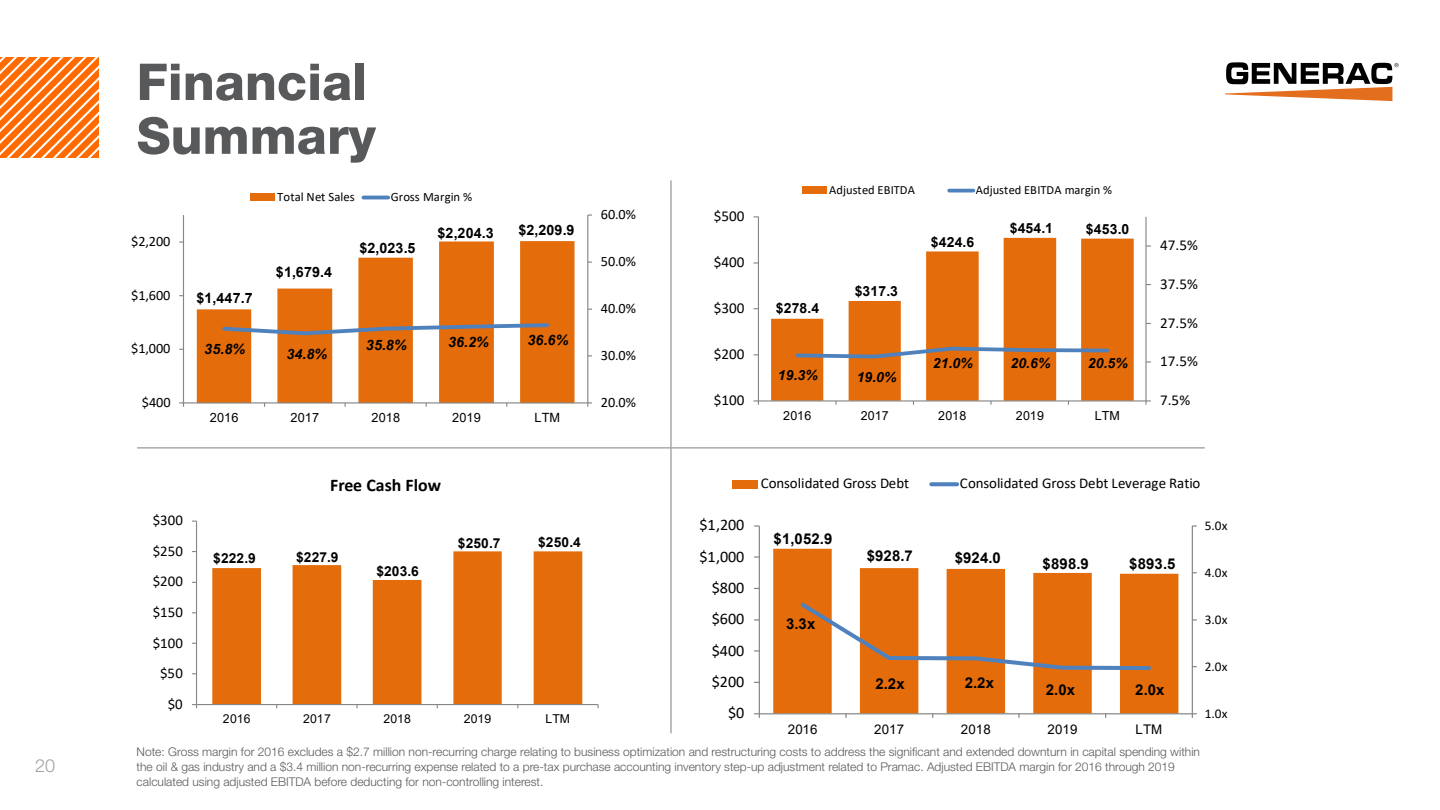
<style>
.page{position:relative;width:1440px;height:810px;background:#fff}
.page>*{position:absolute;margin:0;border:0;box-sizing:border-box;transform-origin:0 0}
.t1{font:800 50.85px/53.8px "Helvetica Neue LT Std";color:#58595b}
.t2{font:300 18px "Helvetica Neue LT Std";color:#9ea1a2}
.t3{font:700 17.85px "Calibri";color:#000}
.t4{font:16.05px "Calibri";letter-spacing:-.005em;color:#000}
.t5{font:15.15px "Calibri";letter-spacing:-.005em;color:#000}
.t6{font:14.85px "Calibri";letter-spacing:-.01em;color:#000}
.t7{font:700 14.85px "Arial";letter-spacing:.01em;color:#000}
.t8{font:14.25px "Calibri";letter-spacing:.005em;color:#000}
.t9{font:700 14.25px "Arial";letter-spacing:.01em;color:#000}
.t10{font:italic 700 14.25px "Arial";letter-spacing:.01em;color:#000}
.t11{font:700 13.95px "Arial";letter-spacing:.01em;color:#000}
.t12{font:italic 700 13.95px "Arial";letter-spacing:.01em;color:#000}
.t13{font:700 13.8px "Arial";letter-spacing:.01em;color:#000}
.t14{font:13.35px "Calibri";letter-spacing:.01em;color:#000}
.t15{font:13.35px "Arial";letter-spacing:.02em;color:#000}
.t16{font:12.75px "Calibri";letter-spacing:.005em;color:#000}
.t17{font:12.75px "Arial";letter-spacing:.02em;color:#000}
.t18{font:12.45px "Calibri";letter-spacing:.005em;color:#000}
.t19{font:12.45px "Arial";letter-spacing:.02em;color:#000}
.t20{font:12.3px "Arial";letter-spacing:.02em;color:#000}
.t21{font:300 12px/15px "Helvetica Neue LT Std";color:#58595b}
</style>
<div class="page">
<svg style="left:1225px;top:62px;width:173px;height:39px"></svg>
<svg style="left:0;top:57px;width:98px;height:101px;background:#ff8f3f"></svg>
<hr style="left:670px;top:180px;width:2px;height:553px;background:#a7a9ac">
<hr style="left:137px;top:447px;width:1067px;height:2px;background:#a7a9ac">
<svg style="left:179px;top:193px;width:413px;height:214px"></svg>
<svg style="left:753px;top:186px;width:398px;height:219px"></svg>
<svg style="left:192px;top:520px;width:407px;height:189px"></svg>
<svg style="left:732px;top:480px;width:465px;height:238px"></svg>
<h2 class="t2" style="left:35px;top:755px;width:22px">20</h2>
<h1 class="t1" style="left:137px;top:55px;width:241px">Financial<br>Summary</h1>
<p class="t8" style="left:131px;top:231px;width:41px">$2,200</p>
<p class="t8" style="left:131px;top:285px;width:41px">$1,600</p>
<p class="t8" style="left:131px;top:339px;width:41px">$1,000</p>
<p class="t8" style="left:142px;top:392px;width:30px">$400</p>
<p class="t16" style="left:277px;top:188px;width:79px">Total Net Sales</p>
<p class="t16" style="left:391px;top:188px;width:83px">Gross Margin %</p>
<p class="t9" style="left:196px;top:288px;width:58px">$1,447.7</p>
<p class="t9" style="left:276px;top:262px;width:58px">$1,679.4</p>
<p class="t10" style="left:204px;top:339px;width:42px">35.8%</p>
<p class="t10" style="left:286px;top:344px;width:42px">34.8%</p>
<p class="t9" style="left:359px;top:238px;width:58px">$2,023.5</p>
<p class="t9" style="left:437px;top:223px;width:58px">$2,204.3</p>
<p class="t9" style="left:518px;top:220px;width:58px">$2,209.9</p>
<p class="t10" style="left:366px;top:336px;width:42px">35.8%</p>
<p class="t10" style="left:448px;top:332px;width:42px">36.2%</p>
<p class="t10" style="left:527px;top:331px;width:42px">36.6%</p>
<p class="t17" style="left:210px;top:409px;width:30px">2016</p>
<p class="t17" style="left:291px;top:409px;width:30px">2017</p>
<p class="t17" style="left:371px;top:409px;width:30px">2018</p>
<p class="t17" style="left:452px;top:409px;width:30px">2019</p>
<p class="t17" style="left:534px;top:409px;width:27px">LTM</p>
<p class="t8" style="left:601px;top:205px;width:37px">60.0%</p>
<p class="t8" style="left:601px;top:252px;width:37px">50.0%</p>
<p class="t8" style="left:601px;top:299px;width:37px">40.0%</p>
<p class="t8" style="left:601px;top:346px;width:37px">30.0%</p>
<p class="t8" style="left:601px;top:392px;width:37px">20.0%</p>
<p class="t6" style="left:153px;top:510px;width:32px">$300</p>
<p class="t6" style="left:153px;top:541px;width:32px">$250</p>
<p class="t6" style="left:153px;top:571px;width:32px">$200</p>
<p class="t6" style="left:153px;top:602px;width:32px">$150</p>
<p class="t6" style="left:153px;top:632px;width:32px">$100</p>
<p class="t6" style="left:160px;top:663px;width:24px">$50</p>
<p class="t6" style="left:168px;top:693px;width:16px">$0</p>
<h3 class="t3" style="left:330px;top:473px;width:112px">Free Cash Flow</h3>
<p class="t13" style="left:213px;top:549px;width:44px">$222.9</p>
<p class="t13" style="left:296px;top:547px;width:44px">$227.9</p>
<p class="t13" style="left:376px;top:562px;width:44px">$203.6</p>
<p class="t13" style="left:458px;top:533px;width:44px">$250.7</p>
<p class="t13" style="left:538px;top:532px;width:44px">$250.4</p>
<p class="t20" style="left:223px;top:710px;width:29px">2016</p>
<p class="t20" style="left:303px;top:710px;width:29px">2017</p>
<p class="t20" style="left:383px;top:710px;width:29px">2018</p>
<p class="t20" style="left:464px;top:710px;width:29px">2019</p>
<p class="t20" style="left:545px;top:710px;width:26px">LTM</p>
<p class="t5" style="left:714px;top:206px;width:32px">$500</p>
<p class="t5" style="left:714px;top:252px;width:32px">$400</p>
<p class="t5" style="left:714px;top:298px;width:32px">$300</p>
<p class="t5" style="left:714px;top:344px;width:32px">$200</p>
<p class="t5" style="left:714px;top:390px;width:32px">$100</p>
<p class="t18" style="left:829px;top:181px;width:87px">Adjusted EBITDA</p>
<p class="t18" style="left:976px;top:181px;width:138px">Adjusted EBITDA margin %</p>
<p class="t11" style="left:776px;top:298px;width:45px">$278.4</p>
<p class="t11" style="left:854px;top:281px;width:45px">$317.3</p>
<p class="t12" style="left:778px;top:366px;width:42px">19.3%</p>
<p class="t12" style="left:856px;top:367px;width:42px">19.0%</p>
<p class="t11" style="left:931px;top:232px;width:45px">$424.6</p>
<p class="t11" style="left:1009px;top:218px;width:45px">$454.1</p>
<p class="t11" style="left:1086px;top:219px;width:45px">$453.0</p>
<p class="t12" style="left:933px;top:353px;width:42px">21.0%</p>
<p class="t12" style="left:1010px;top:353px;width:42px">20.6%</p>
<p class="t12" style="left:1088px;top:354px;width:42px">20.5%</p>
<p class="t19" style="left:783px;top:407px;width:30px">2016</p>
<p class="t19" style="left:861px;top:407px;width:30px">2017</p>
<p class="t19" style="left:938px;top:407px;width:30px">2018</p>
<p class="t19" style="left:1016px;top:407px;width:30px">2019</p>
<p class="t19" style="left:1095px;top:407px;width:27px">LTM</p>
<p class="t5" style="left:1160px;top:235px;width:39px">47.5%</p>
<p class="t5" style="left:1160px;top:273px;width:39px">37.5%</p>
<p class="t5" style="left:1160px;top:312px;width:39px">27.5%</p>
<p class="t5" style="left:1160px;top:351px;width:39px">17.5%</p>
<p class="t5" style="left:1160px;top:390px;width:32px">7.5%</p>
<p class="t6" style="left:761px;top:473px;width:150px">Consolidated Gross Debt</p>
<p class="t6" style="left:960px;top:473px;width:242px">Consolidated Gross Debt Leverage Ratio</p>
<h3 class="t4" style="left:699px;top:514px;width:46px">$1,200</h3>
<p class="t7" style="left:773px;top:528px;width:60px">$1,052.9</p>
<p class="t14" style="left:1204px;top:516px;width:24px">5.0x</p>
<h3 class="t4" style="left:699px;top:545px;width:46px">$1,000</h3>
<p class="t7" style="left:867px;top:545px;width:48px">$928.7</p>
<p class="t7" style="left:954px;top:548px;width:48px">$924.0</p>
<p class="t7" style="left:1042px;top:553px;width:48px">$898.9</p>
<p class="t7" style="left:1129px;top:553px;width:48px">$893.5</p>
<p class="t14" style="left:1204px;top:563px;width:24px">4.0x</p>
<h3 class="t4" style="left:712px;top:577px;width:34px">$800</h3>
<h3 class="t4" style="left:712px;top:608px;width:34px">$600</h3>
<p class="t7" style="left:786px;top:613px;width:31px">3.3x</p>
<p class="t14" style="left:1204px;top:610px;width:24px">3.0x</p>
<h3 class="t4" style="left:712px;top:639px;width:34px">$400</h3>
<p class="t14" style="left:1204px;top:657px;width:24px">2.0x</p>
<h3 class="t4" style="left:712px;top:671px;width:34px">$200</h3>
<p class="t7" style="left:875px;top:673px;width:31px">2.2x</p>
<p class="t7" style="left:965px;top:672px;width:31px">2.2x</p>
<p class="t7" style="left:1046px;top:679px;width:31px">2.0x</p>
<p class="t7" style="left:1135px;top:679px;width:31px">2.0x</p>
<h3 class="t4" style="left:728px;top:702px;width:18px">$0</h3>
<p class="t14" style="left:1204px;top:704px;width:24px">1.0x</p>
<p class="t15" style="left:787px;top:720px;width:31px">2016</p>
<p class="t15" style="left:874px;top:720px;width:31px">2017</p>
<p class="t15" style="left:961px;top:720px;width:31px">2018</p>
<p class="t15" style="left:1047px;top:720px;width:31px">2019</p>
<p class="t15" style="left:1135px;top:720px;width:28px">LTM</p>
<p class="t21" style="left:137px;top:744px;width:1065px">Note: Gross margin for 2016 excludes a $2.7 million non-recurring charge relating to business optimization and restructuring costs to address the significant and extended downturn in capital spending within the oil &amp; gas industry and a $3.4 million non-recurring expense related to a pre-tax purchase accounting inventory step-up adjustment related to Pramac. Adjusted EBITDA margin for 2016 through 2019 calculated using adjusted EBITDA before deducting for non-controlling interest.</p>
</div>
